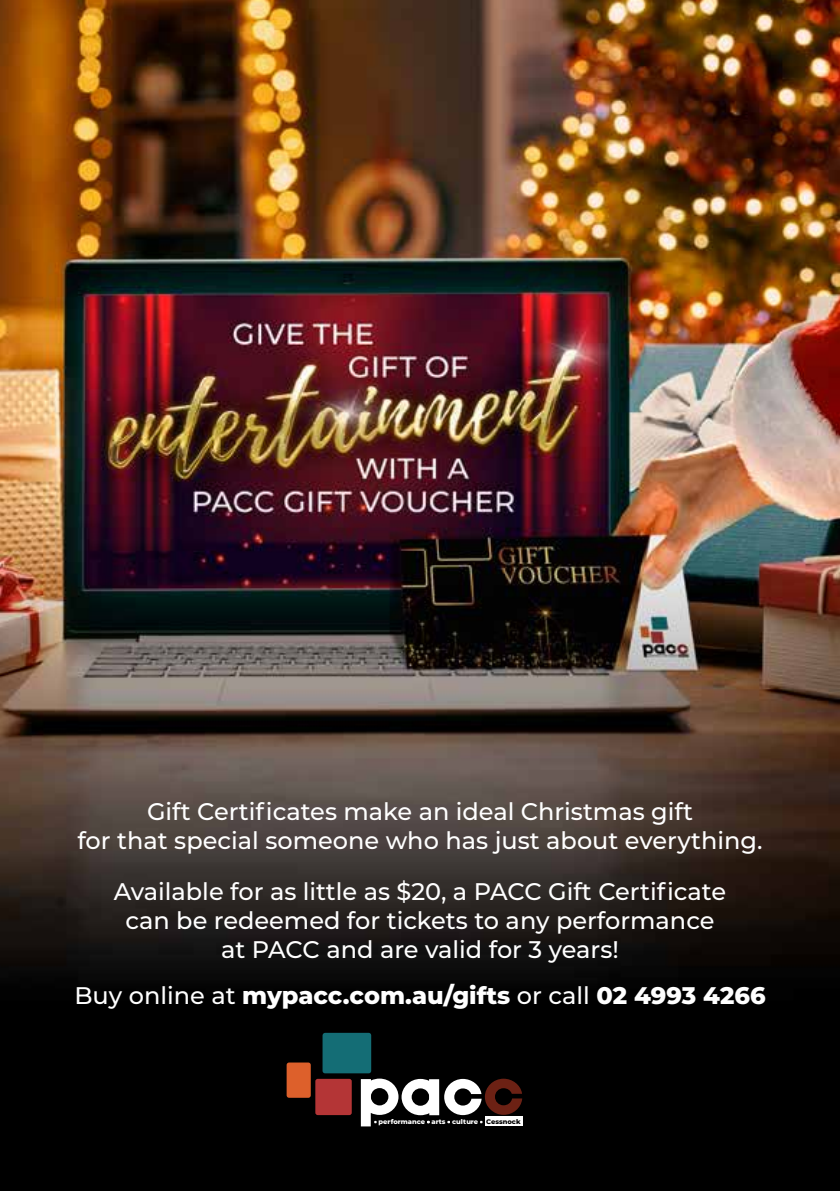
<style>
.page{position:relative;width:840px;height:1191px;background:#fff}
.page>*{position:absolute;margin:0;border:0;box-sizing:border-box;transform-origin:0 0}
.t1{font:500 24px/28.8px "Montserrat";color:#fff;text-align:center}
.t2{font:800 24px "Montserrat";color:#fff}
.t3{font:800 6.8px "Montserrat";color:#fff}
.s1{font-weight:500}
.s2{color:#000}
</style>
<div class="page">
<img style="left:0;top:0;width:839px;height:1191px">
<div style="left:286px;top:1062px;width:24px;height:35px;background:#dd602b;border-radius:2px"></div>
<div style="left:322px;top:1032px;width:49px;height:41px;background:#146d75;border-radius:3px"></div>
<div style="left:315px;top:1078px;width:36px;height:37px;background:#b43536;border-radius:2px"></div>
<svg style="left:360px;top:1078px;width:162px;height:48px"></svg>
<p class="t1" style="left:77px;top:796px;width:686px">Gift Certificates make an ideal Christmas gift<br>for that special someone who has just about everything.</p>
<p class="t1" style="left:114px;top:876px;width:613px">Available for as little as $20, a PACC Gift Certificate can be redeemed for tickets to any performance at PACC and are valid for 3 years!</p>
<p class="t2" style="left:74px;top:978px;width:692px"><span class="s1">Buy online at</span> mypacc.com.au/gifts <span class="s1">or call</span> 02 4993 4266</p>
<p class="t3" style="left:378px;top:1116px;width:143px">performance • arts • culture <span class="s2">Cessnock</span></p>
</div>
